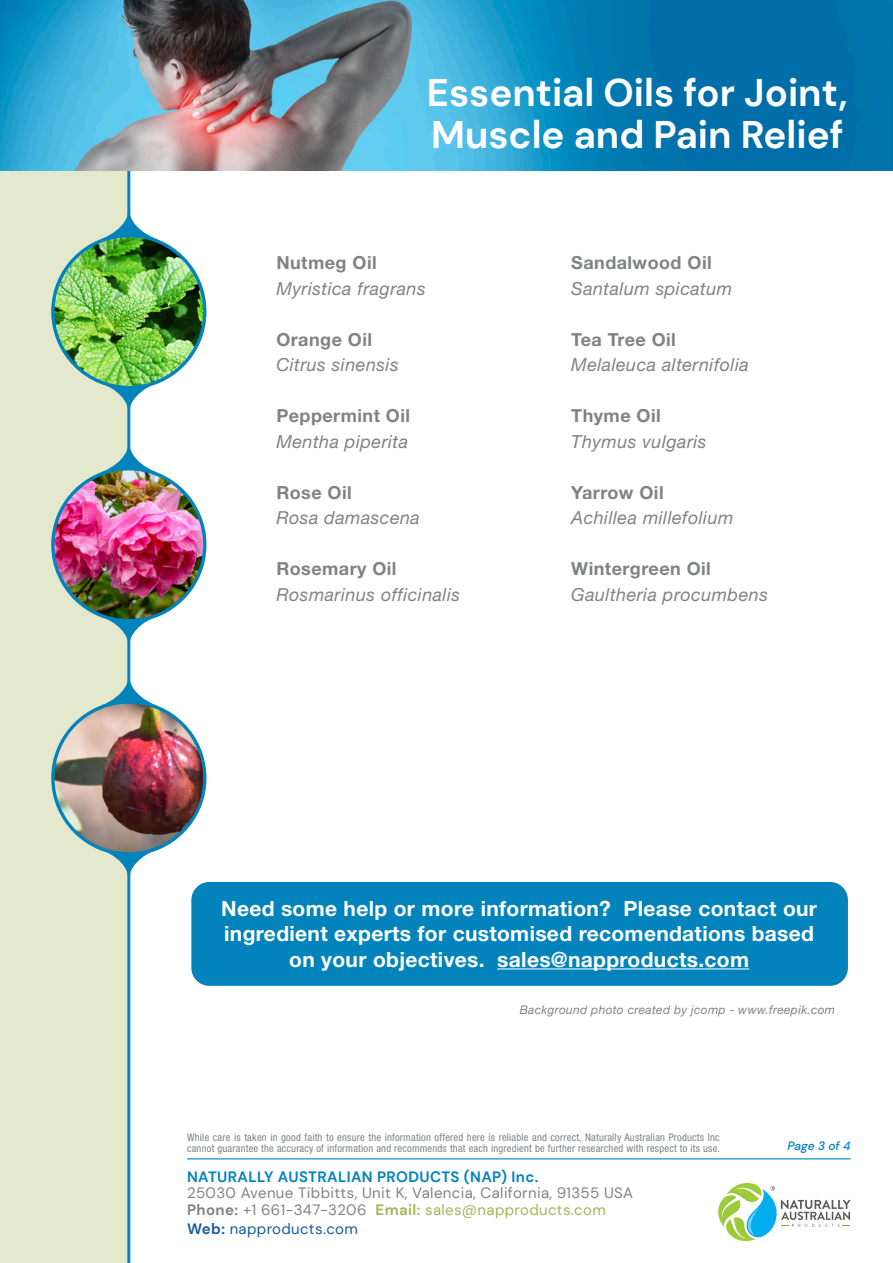
<style>
.page{position:relative;width:893px;height:1263px;background:#fff}
.page>*{position:absolute;margin:0;border:0;box-sizing:border-box;transform-origin:0 0}
.t1{font:700 38.4px/42px "DM Sans";color:#fff}
.t2{font:700 21px/25.5px "Helvetica Neue";letter-spacing:.015em;color:#fff;text-align:center}
.t3{font:italic 18px/25.5px "Helvetica Neue";letter-spacing:.025em;color:#808285}
.t4{font:15px/16.5px "DM Sans";letter-spacing:.025em;color:#808285}
.t5{font:700 15px "DM Sans";letter-spacing:.025em;color:#0383bb}
.t6{font:15px "DM Sans";letter-spacing:.025em;color:#175d9e}
.t7{font:italic 12px "Helvetica Neue";letter-spacing:.025em;color:#808285}
.t8{font:italic 500 12px "DM Sans";color:#0383bb}
.t9{font:condensed 10.5px/11.2px "Helvetica Neue";letter-spacing:.02em;color:#808285}
.s1{font-weight:700;font-style:normal}
.s2{font-weight:700}
.s3{font-weight:700;color:#a6b45b}
.s4{color:#a6b45b}
</style>
<div class="page">
<svg style="left:718px;top:1183px;width:132px;height:59px"></svg>
<hr style="left:187px;top:1158px;width:663px;height:1px;background:#0383bb">
<div style="left:0;top:0;width:129px;height:1263px;background:#e4e8cd"></div>
<hr style="left:127px;top:106px;width:3px;height:1157px;background:#0383bb">
<img style="left:53px;top:469px;width:152px;height:152px;border-radius:76px">
<svg style="left:102px;top:446px;width:54px;height:26px"></svg>
<svg style="left:102px;top:616px;width:54px;height:27px"></svg>
<img style="left:53px;top:236px;width:152px;height:151px;border-radius:76px">
<svg style="left:102px;top:213px;width:54px;height:26px"></svg>
<svg style="left:102px;top:383px;width:54px;height:27px"></svg>
<img style="left:53px;top:702px;width:152px;height:152px;border-radius:76px">
<svg style="left:102px;top:679px;width:54px;height:26px"></svg>
<svg style="left:102px;top:850px;width:54px;height:26px"></svg>
<img style="left:0;top:0;width:893px;height:170px">
<div style="left:191px;top:882px;width:657px;height:104px;background:#0383bb;border-radius:18px"></div>
<hr style="left:497px;top:968px;width:252px;height:1px;background:#fff">
<p class="t1" style="left:427px;top:71px;width:422px">Essential Oils for Joint,<br>Muscle and Pain Relief</p>
<p class="t3" style="left:276px;top:250px;width:151px"><span class="s1">Nutmeg Oil<br></span>Myristica fragrans</p>
<p class="t3" style="left:276px;top:326px;width:124px"><span class="s1">Orange Oil<br></span>Citrus sinensis</p>
<p class="t3" style="left:276px;top:403px;width:135px"><span class="s1">Peppermint Oil<br></span>Mentha piperita</p>
<p class="t3" style="left:276px;top:479px;width:145px"><span class="s1">Rose Oil<br></span>Rosa damascena</p>
<p class="t3" style="left:276px;top:556px;width:185px"><span class="s1">Rosemary Oil<br></span>Rosmarinus officinalis</p>
<p class="t3" style="left:571px;top:250px;width:162px"><span class="s1">Sandalwood Oil<br></span>Santalum spicatum</p>
<p class="t3" style="left:571px;top:326px;width:179px"><span class="s1">Tea Tree Oil<br></span>Melaleuca alternifolia</p>
<p class="t3" style="left:571px;top:403px;width:137px"><span class="s1">Thyme Oil<br></span>Thymus vulgaris</p>
<p class="t3" style="left:571px;top:479px;width:164px"><span class="s1">Yarrow Oil<br></span>Achillea millefolium</p>
<p class="t3" style="left:571px;top:556px;width:198px"><span class="s1">Wintergreen Oil<br></span>Gaultheria procumbens</p>
<p class="t2" style="left:221px;top:895px;width:597px">Need some help or more information? Please contact our ingredient experts for customised recomendations based on your objectives. sales@napproducts.com</p>
<p class="t7" style="left:520px;top:1002px;width:317px">Background photo created by jcomp - www.freepik.com</p>
<p class="t9" style="left:187px;top:1132px;width:534px">While care is taken in good faith to ensure the information offered here is reliable and correct, Naturally Australian Products Inc cannot guarantee the accuracy of information and recommends that each ingredient be further researched with respect to its use.</p>
<p class="t5" style="left:187px;top:1167px;width:353px">NATURALLY AUSTRALIAN PRODUCTS (NAP) Inc.</p>
<p class="t4" style="left:187px;top:1185px;width:448px">25030 Avenue Tibbitts, Unit K, Valencia, California, 91355 USA<br><span class="s2">Phone:</span> +1 661-347-3206 <span class="s3">Email:</span> <span class="s4">sales@napproducts.com</span></p>
<p class="t6" style="left:187px;top:1220px;width:172px"><span class="s2">Web:</span> napproducts.com</p>
<p class="t8" style="left:787px;top:1138px;width:65px">Page 3 of 4</p>
</div>
